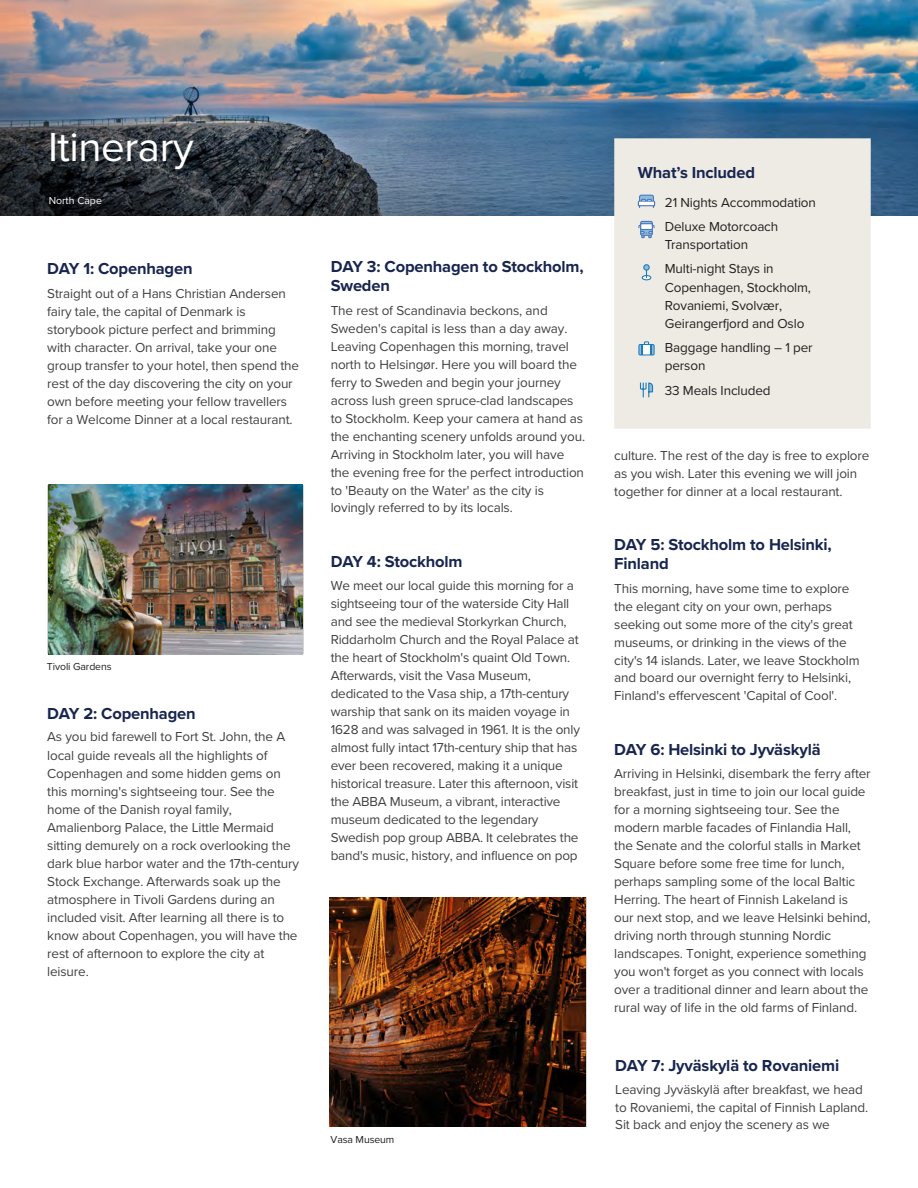
<style>
.page{position:relative;width:918px;height:1188px;background:#fff}
.page>*{position:absolute;margin:0;border:0;box-sizing:border-box;transform-origin:0 0}
.t1{font:42px "Proxima Nova";letter-spacing:-.01em;color:#fff}
.t2{font:700 16.5px/18.8px "Proxima Nova";letter-spacing:-.01em;color:#18254f}
.t3{font:13.5px/18px "Proxima Nova";letter-spacing:-.01em;color:#414142}
.t4{font:13.5px/18.1px "Proxima Nova";letter-spacing:-.01em;color:#231f20}
.t5{font:10.5px "Proxima Nova";letter-spacing:-.01em;color:#231f20}
.t6{font:10.5px "Proxima Nova";color:#fff}
</style>
<div class="page">
<img style="left:0;top:0;width:918px;height:216px">
<img style="left:48px;top:485px;width:254px;height:169px">
<img style="left:330px;top:897px;width:255px;height:230px">
<div style="left:614px;top:138px;width:257px;height:291px;background:#edebe4"></div>
<svg style="left:639px;top:382px;width:15px;height:16px"></svg>
<svg style="left:638px;top:341px;width:17px;height:14px"></svg>
<svg style="left:637px;top:194px;width:19px;height:13px"></svg>
<div style="left:640px;top:221px;width:13px;height:15px;border:1px solid #4877bb"></div>
<svg style="left:638px;top:224px;width:17px;height:15px"></svg>
<div style="left:640px;top:223px;width:13px;height:7px;background:#fff;border:1px solid #4877bb"></div>
<svg style="left:642px;top:264px;width:9px;height:16px"></svg>
<h1 class="t1" style="left:48px;top:122px;width:147px">Itinerary</h1>
<p class="t6" style="left:49px;top:193px;width:55px">North Cape</p>
<p class="t2" style="left:47px;top:260px;width:147px">DAY 1: Copenhagen</p>
<p class="t3" style="left:47px;top:284px;width:253px">Straight out of a Hans Christian Andersen fairy tale, the capital of Denmark is storybook picture perfect and brimming with character. On arrival, take your one group transfer to your hotel, then spend the rest of the day discovering the city on your own before meeting your fellow travellers for a Welcome Dinner at a local restaurant.</p>
<p class="t5" style="left:47px;top:658px;width:66px">Tivoli Gardens</p>
<p class="t2" style="left:47px;top:704px;width:150px">DAY 2: Copenhagen</p>
<p class="t3" style="left:47px;top:728px;width:253px">As you bid farewell to Fort St. John, the A local guide reveals all the highlights of Copenhagen and some hidden gems on this morning's sightseeing tour. See the home of the Danish royal family, Amalienborg Palace, the Little Mermaid sitting demurely on a rock overlooking the dark blue harbor water and the 17th-century Stock Exchange. Afterwards soak up the atmosphere in Tivoli Gardens during an included visit. After learning all there is to know about Copenhagen, you will have the rest of afternoon to explore the city at leisure.</p>
<p class="t2" style="left:331px;top:258px;width:254px">DAY 3: Copenhagen to Stockholm,<br>Sweden</p>
<p class="t3" style="left:331px;top:301px;width:256px">The rest of Scandinavia beckons, and Sweden's capital is less than a day away.<br>Leaving Copenhagen this morning, travel north to Helsingør. Here you will board the ferry to Sweden and begin your journey across lush green spruce-clad landscapes to Stockholm. Keep your camera at hand as the enchanting scenery unfolds around you.<br>Arriving in Stockholm later, you will have the evening free for the perfect introduction to 'Beauty on the Water' as the city is lovingly referred to by its locals.</p>
<p class="t2" style="left:331px;top:552px;width:133px">DAY 4: Stockholm</p>
<p class="t3" style="left:331px;top:576px;width:251px">We meet our local guide this morning for a sightseeing tour of the waterside City Hall and see the medieval Storkyrkan Church, Riddarholm Church and the Royal Palace at the heart of Stockholm's quaint Old Town.<br>Afterwards, visit the Vasa Museum, dedicated to the Vasa ship, a 17th-century warship that sank on its maiden voyage in 1628 and was salvaged in 1961. It is the only almost fully intact 17th-century ship that has ever been recovered, making it a unique historical treasure. Later this afternoon, visit the ABBA Museum, a vibrant, interactive museum dedicated to the legendary Swedish pop group ABBA. It celebrates the band's music, history, and influence on pop</p>
<p class="t5" style="left:331px;top:1132px;width:65px">Vasa Museum</p>
<p class="t2" style="left:638px;top:164px;width:119px">What’s Included</p>
<p class="t4" style="left:665px;top:189px;width:153px;line-height:24.3px">21 Nights Accommodation<br>Deluxe Motorcoach</p>
<p class="t4" style="left:665px;top:232px;width:110px;line-height:24.6px">Transportation<br>Multi-night Stays in</p>
<p class="t4" style="left:665px;top:278px;width:148px">Copenhagen, Stockholm,<br>Rovaniemi, Svolvær,<br>Geirangerfjord and Oslo</p>
<p class="t4" style="left:665px;top:339px;width:149px">Baggage handling – 1 per person</p>
<p class="t4" style="left:665px;top:381px;width:107px">33 Meals Included</p>
<p class="t3" style="left:614px;top:446px;width:257px">culture. The rest of the day is free to explore as you wish. Later this evening we will join together for dinner at a local restaurant.</p>
<p class="t2" style="left:614px;top:535px;width:219px;line-height:19.6px">DAY 5: Stockholm to Helsinki,<br>Finland</p>
<p class="t3" style="left:614px;top:579px;width:247px">This morning, have some time to explore the elegant city on your own, perhaps seeking out some more of the city's great museums, or drinking in the views of the city's 14 islands. Later, we leave Stockholm and board our overnight ferry to Helsinki, Finland's effervescent 'Capital of Cool'.</p>
<p class="t2" style="left:614px;top:740px;width:208px">DAY 6: Helsinki to Jyväskylä</p>
<p class="t3" style="left:614px;top:764px;width:258px">Arriving in Helsinki, disembark the ferry after breakfast, just in time to join our local guide for a morning sightseeing tour. See the modern marble facades of Finlandia Hall, the Senate and the colorful stalls in Market Square before some free time for lunch, perhaps sampling some of the local Baltic Herring. The heart of Finnish Lakeland is our next stop, and we leave Helsinki behind, driving north through stunning Nordic landscapes. Tonight, experience something you won't forget as you connect with locals over a traditional dinner and learn about the rural way of life in the old farms of Finland.</p>
<p class="t2" style="left:615px;top:1056px;width:225px">DAY 7: Jyväskylä to Rovaniemi</p>
<p class="t3" style="left:615px;top:1080px;width:255px">Leaving Jyväskylä after breakfast, we head to Rovaniemi, the capital of Finnish Lapland.<br>Sit back and enjoy the scenery as we</p>
</div>
